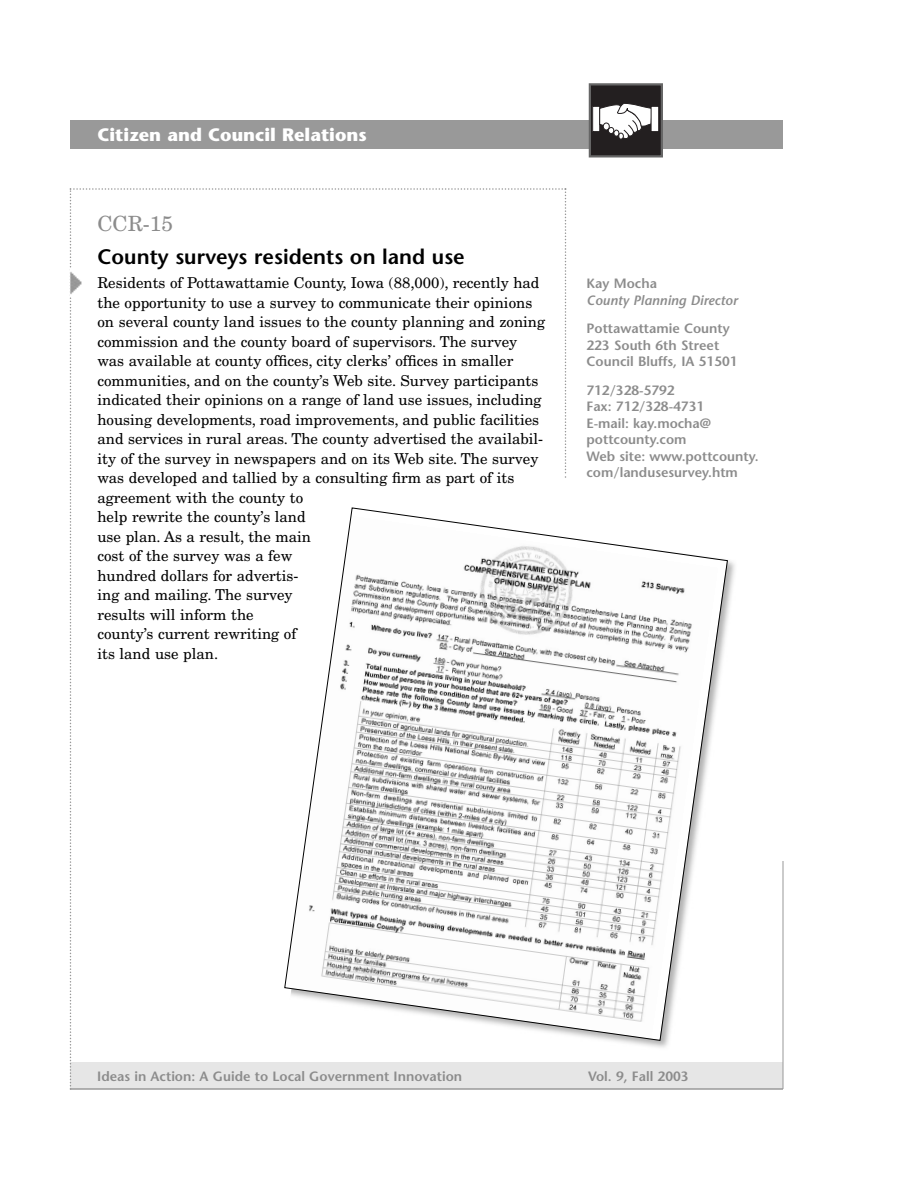
<style>
.page{position:relative;width:918px;height:1188px;background:#fff}
.page>*{position:absolute;margin:0;border:0;box-sizing:border-box;transform-origin:0 0}
.t1{font:600 21px "Stone Sans";color:#000}
.t2{font:21px "New Century Schlbk";color:#8c8c8c}
.t3{font:700 18px "Stone Sans";color:#fff}
.t4{font:15px/19.5px "New Century Schlbk";color:#000}
.t5{font:600 13.5px/16.5px "Stone Sans";color:#8c8c8c}
.t6{font:italic 600 13.5px "Stone Sans";color:#8c8c8c}
</style>
<div class="page">
<div style="left:70px;top:1062px;width:713px;height:27px;background:#e6e6e6"></div>
<div style="left:70px;top:121px;width:713px;height:28px;background:#999"></div>
<svg style="left:592px;top:86px;width:68px;height:69px"></svg>
<div style="left:589px;top:83px;width:74px;height:75px;border:2px solid #666"></div>
<hr style="left:70px;top:1088px;width:713px;height:2px;background:#999">
<hr style="left:783px;top:861px;width:1px;height:228px;background:#999">
<img style="left:70px;top:272px;width:12px;height:22px">
<svg style="left:284px;top:507px;width:444px;height:534px"></svg>
<p class="t3" style="left:98px;top:127px;width:271px">Citizen and Council Relations</p>
<h1 class="t2" style="left:98px;top:216px;width:77px">CCR-15</h1>
<h1 class="t1" style="left:98px;top:249px;width:369px">County surveys residents on land use</h1>
<p class="t4" style="left:98px;top:275px;width:449px">Residents of Pottawattamie County, Iowa (88,000), recently had the opportunity to use a survey to communicate their opinions on several county land issues to the county planning and zoning commission and the county board of supervisors. The survey was available at county offices, city clerks’ offices in smaller communities, and on the county’s Web site. Survey participants indicated their opinions on a range of land use issues, including housing developments, road improvements, and public facilities and services in rural areas. The county advertised the availabil&shy;ity of the survey in newspapers and on its Web site. The survey was developed and tallied by a consulting firm as part of its agreement with the county to<br>help rewrite the county’s land<br>use plan. As a result, the main<br>cost of the survey was a few<br>hundred dollars for advertis-<br>ing and mailing. The survey<br>results will inform the<br>county’s current rewriting of<br>its land use plan.</p>
<p class="t5" style="left:586px;top:277px;width:72px">Kay Mocha</p>
<p class="t6" style="left:586px;top:295px;width:153px">County Planning Director</p>
<p class="t5" style="left:586px;top:322px;width:153px">Pottawattamie County<br>223 South 6th Street<br>Council Bluffs, IA 51501</p>
<p class="t5" style="left:586px;top:383px;width:174px">712/328-5792<br>Fax: 712/328-4731<br>E-mail: kay.mocha@ pottcounty.com<br>Web site: www.pottcounty. com/landusesurvey.htm</p>
<p class="t5" style="left:97px;top:1069px;width:366px">Ideas in Action: A Guide to Local Government Innovation</p>
<p class="t5" style="left:588px;top:1069px;width:102px">Vol. 9, Fall 2003</p>
</div>
